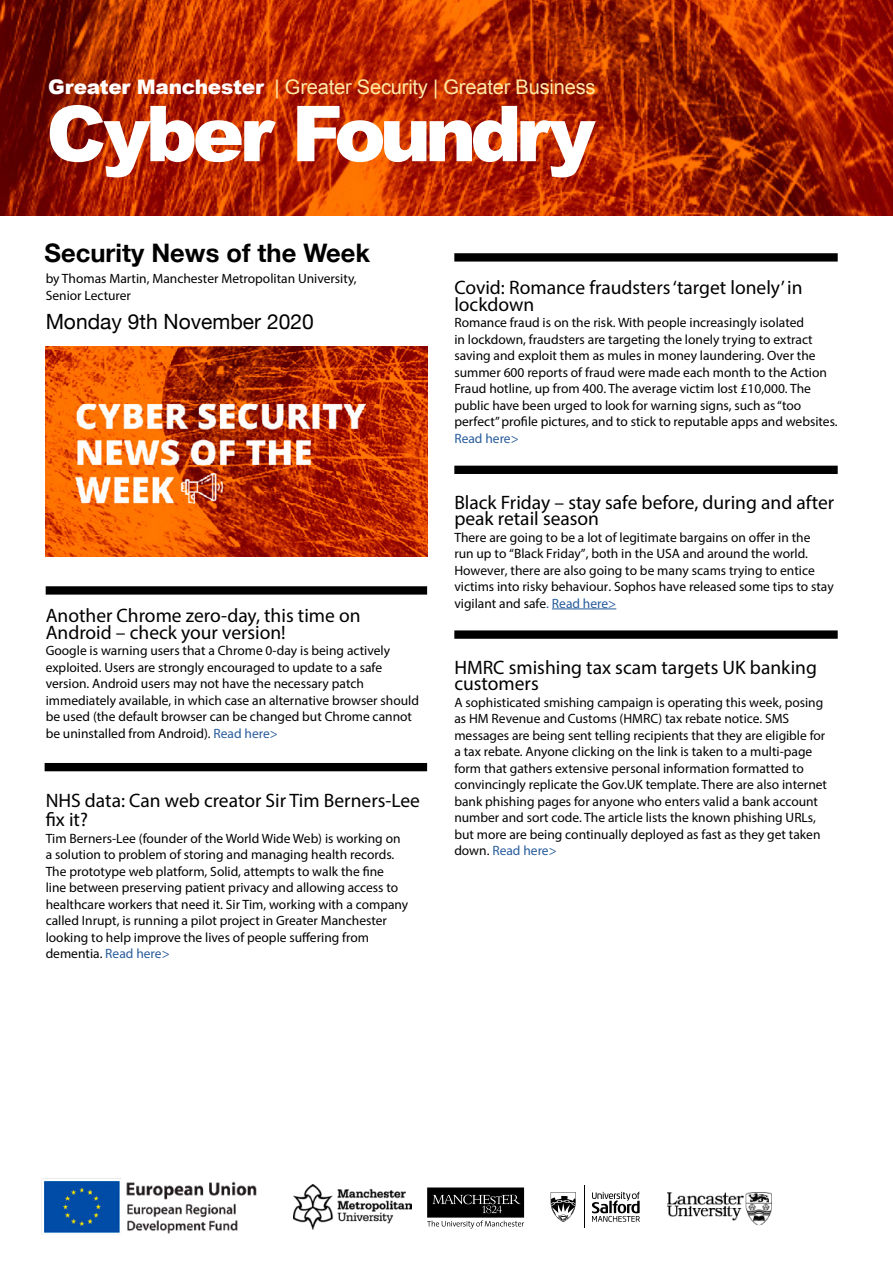
<style>
.page{position:relative;width:893px;height:1263px;background:#fff}
.page>*{position:absolute;margin:0;border:0;box-sizing:border-box;transform-origin:0 0}
.t1{font:700 25.5px "Helvetica Neue";color:#000}
.t2{font:21px "Helvetica Neue";color:#000}
.t3{font:20.1px "Arial";letter-spacing:-.01em;color:#ffe9a7}
.t4{font:19.5px/16.5px "Myriad Pro";color:#000}
.t5{font:19.5px/19.5px "Myriad Pro";color:#020203}
.t6{font:13.5px/16.5px "Myriad Pro";color:#000}
.t7{font:13.5px/16.5px "Myriad Pro";color:#020203}
.t8{font:13.5px "Myriad Pro";color:#275b9b}
.s1{font-weight:900;color:#fff}
.s2{color:#275b9b}
</style>
<div class="page">
<hr style="left:552px;top:609px;width:64px;height:1px;background:#275b9b">
<div style="left:46px;top:586px;width:381px;height:9px;background:#000"></div>
<img style="left:0;top:0;width:893px;height:215px">
<svg style="left:297px;top:106px;width:299px;height:71px"></svg>
<svg style="left:50px;top:105px;width:226px;height:72px"></svg>
<img style="left:667px;top:1193px;width:104px;height:33px">
<img style="left:41px;top:1178px;width:216px;height:56px">
<div style="left:454px;top:466px;width:384px;height:8px;background:#000"></div>
<div style="left:45px;top:763px;width:382px;height:8px;background:#000"></div>
<img style="left:46px;top:347px;width:381px;height:209px">
<div style="left:454px;top:630px;width:384px;height:9px;background:#000"></div>
<svg style="left:427px;top:1187px;width:97px;height:41px"></svg>
<svg style="left:592px;top:1192px;width:48px;height:30px"></svg>
<hr style="left:584px;top:1185px;width:1px;height:43px;background:#000">
<svg style="left:551px;top:1192px;width:25px;height:30px"></svg>
<img style="left:293px;top:1185px;width:118px;height:45px">
<div style="left:454px;top:253px;width:384px;height:9px;background:#000"></div>
<h3 class="t3" style="left:48px;top:74px;width:549px"><span class="s1">Greater Manchester</span> | Greater Security | Greater Business</h3>
<h1 class="t1" style="left:45px;top:232px;width:327px">Security News of the Week</h1>
<p class="t6" style="left:46px;top:270px;width:312px">by Thomas Martin, Manchester Metropolitan University,<br>Senior Lecturer</p>
<h2 class="t2" style="left:46px;top:307px;width:270px">Monday 9th November 2020</h2>
<h3 class="t4" style="left:46px;top:607px;width:316px">Another Chrome zero-day, this time on<br>Android – check your version!</h3>
<p class="t6" style="left:46px;top:642px;width:375px">Google is warning users that a Chrome 0-day is being actively exploited. Users are strongly encouraged to update to a safe version. Android users may not have the necessary patch immediately available, in which case an alternative browser should be used (the default browser can be changed but Chrome cannot be uninstalled from Android). <span class="s2">Read here&gt;</span></p>
<h3 class="t5" style="left:46px;top:790px;width:376px">NHS data: Can web creator Sir Tim Berners-Lee fix it?</h3>
<p class="t6" style="left:46px;top:830px;width:364px">Tim Berners-Lee (founder of the World Wide Web) is working on a solution to problem of storing and managing health records.<br>The prototype web platform, Solid, attempts to walk the fine<br>line between preserving patient privacy and allowing access to healthcare workers that need it. Sir Tim, working with a company called Inrupt, is running a pilot project in Greater Manchester looking to help improve the lives of people suffering from dementia. <span class="s2">Read here&gt;</span></p>
<h3 class="t4" style="left:454px;top:279px;width:350px">Covid: Romance fraudsters ‘target lonely’ in lockdown</h3>
<p class="t6" style="left:454px;top:314px;width:385px">Romance fraud is on the risk. With people increasingly isolated<br>in lockdown, fraudsters are targeting the lonely trying to extract saving and exploit them as mules in money laundering. Over the summer 600 reports of fraud were made each month to the Action Fraud hotline, up from 400. The average victim lost £10,000. The public have been urged to look for warning signs, such as “too perfect” profile pictures, and to stick to reputable apps and websites.</p>
<p class="t8" style="left:454px;top:430px;width:66px">Read here&gt;</p>
<h3 class="t4" style="left:454px;top:493px;width:381px">Black Friday – stay safe before, during and after peak retail season</h3>
<p class="t7" style="left:454px;top:529px;width:381px">There are going to be a lot of legitimate bargains on offer in the<br>run up to “Black Friday”, both in the USA and around the world.<br>However, there are also going to be many scams trying to entice victims into risky behaviour. Sophos have released some tips to stay vigilant and safe<span class="s2">. Read here&gt;</span></p>
<h3 class="t5" style="left:454px;top:658px;width:364px;line-height:16.5px">HMRC smishing tax scam targets UK banking customers</h3>
<p class="t7" style="left:454px;top:694px;width:374px">A sophisticated smishing campaign is operating this week, posing as HM Revenue and Customs (HMRC) tax rebate notice. SMS messages are being sent telling recipients that they are eligible for a tax rebate. Anyone clicking on the link is taken to a multi-page form that gathers extensive personal information formatted to convincingly replicate the Gov.UK template. There are also internet bank phishing pages for anyone who enters valid a bank account number and sort code. The article lists the known phishing URLs, but more are being continually deployed as fast as they get taken down. <span class="s2">Read here&gt;</span></p>
</div>
